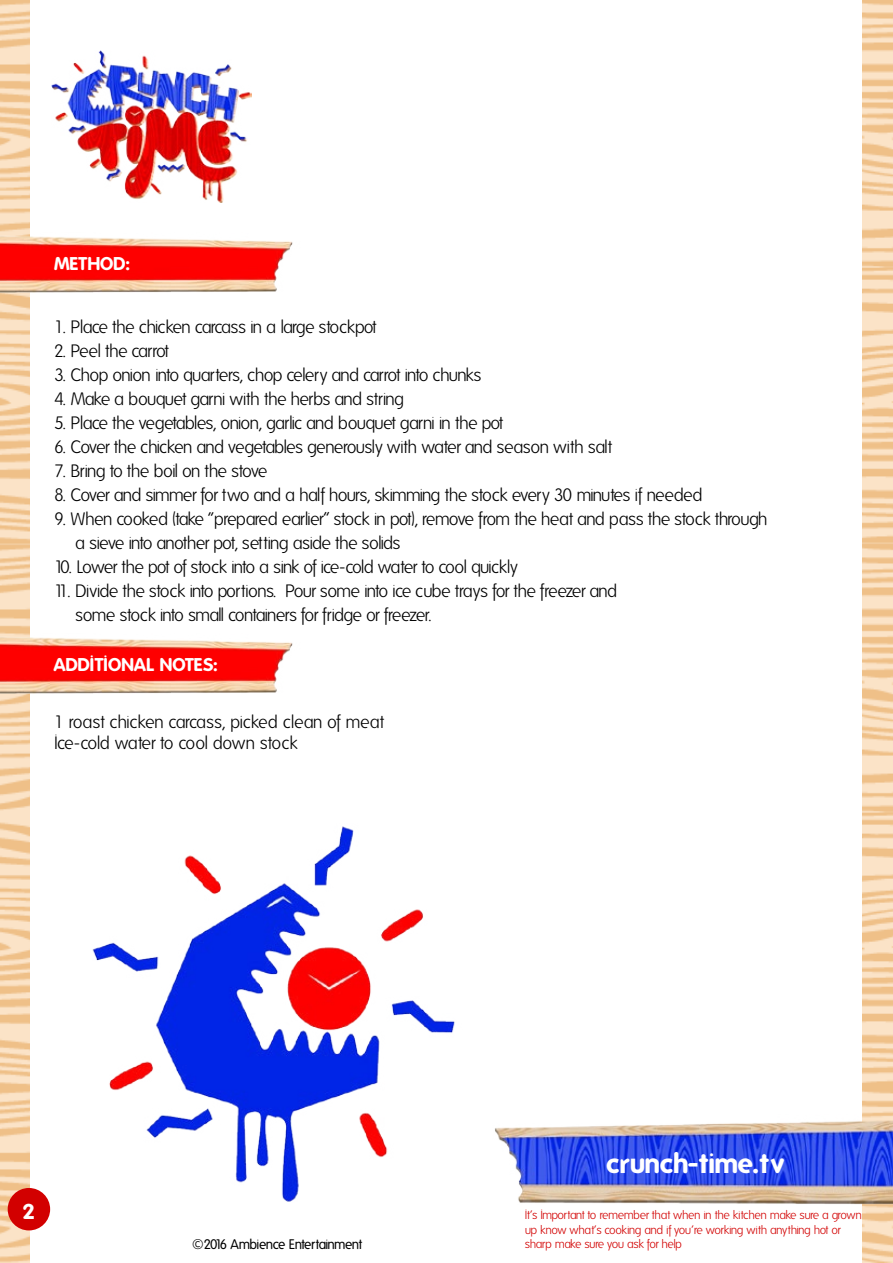
<style>
.page{position:relative;width:893px;height:1263px;background:#fff}
.page>*{position:absolute;margin:0;border:0;box-sizing:border-box;transform-origin:0 0}
.t1{font:700 27px "Folks";color:#fff}
.t2{font:700 21px "Folks";color:#fff}
.t3{font:300 18px/24px "Folks";letter-spacing:-.055em;color:#000}
.t4{font:300 18px "Folks";letter-spacing:-.03em;color:#000}
.t5{font:300 18px "Folks";letter-spacing:-.035em;color:#000}
.t6{font:700 18px "Folks";color:#fff}
.t7{font:13.5px "Folks";letter-spacing:-.045em;color:#000}
.t8{font:300 12px/14.4px "Folks";letter-spacing:-.045em;color:#d20000}
</style>
<div class="page">
<img style="left:0;top:1px;width:29px;height:1262px">
<img style="left:52px;top:51px;width:199px;height:152px">
<div style="left:8px;top:1188px;width:42px;height:42px;background:#d20000;border-radius:50%"></div>
<img style="left:495px;top:1115px;width:398px;height:89px">
<img style="left:0;top:232px;width:293px;height:60px">
<img style="left:92px;top:826px;width:363px;height:376px">
<img style="left:0;top:633px;width:293px;height:60px">
<p class="t6" style="left:54px;top:253px;width:77px">METHOD:</p>
<p class="t3" style="left:54px;top:315px;width:324px">1. Place the chicken carcass in a large stockpot</p>
<p class="t3" style="left:54px;top:339px;width:117px">2. Peel the carrot</p>
<p class="t3" style="left:54px;top:363px;width:429px">3. Chop onion into quarters, chop celery and carrot into chunks</p>
<p class="t3" style="left:54px;top:387px;width:352px">4. Make a bouquet garni with the herbs and string</p>
<p class="t3" style="left:54px;top:411px;width:451px">5. Place the vegetables, onion, garlic and bouquet garni in the pot</p>
<p class="t3" style="left:54px;top:435px;width:560px">6. Cover the chicken and vegetables generously with water and season with salt</p>
<p class="t3" style="left:54px;top:459px;width:215px">7. Bring to the boil on the stove</p>
<p class="t3" style="left:54px;top:483px;width:650px">8. Cover and simmer for two and a half hours, skimming the stock every 30 minutes if needed</p>
<p class="t3" style="left:75px;top:507px;width:694px;text-indent:-21px">9. When cooked (take “prepared earlier” stock in pot), remove from the heat and pass the stock through a sieve into another pot, setting aside the solids</p>
<p class="t3" style="left:54px;top:555px;width:466px">10. Lower the pot of stock into a sink of ice-cold water to cool quickly</p>
<p class="t3" style="left:75px;top:579px;width:544px;text-indent:-21px">11. Divide the stock into portions. Pour some into ice cube trays for the freezer and some stock into small containers for fridge or freezer.</p>
<p class="t6" style="left:54px;top:654px;width:165px">ADDITIONAL NOTES:</p>
<p class="t4" style="left:54px;top:712px;width:332px">1 roast chicken carcass, picked clean of meat</p>
<p class="t5" style="left:54px;top:734px;width:245px">Ice-cold water to cool down stock</p>
<p class="t2" style="left:23px;top:1199px;width:14px">2</p>
<h1 class="t1" style="left:607px;top:1147px;width:179px">crunch-time.tv</h1>
<p class="t8" style="left:525px;top:1208px;width:339px">It’s Important to remember that when in the kitchen make sure a grown up know what’s cooking and if you’re working with anything hot or</p>
<p class="t7" style="left:192px;top:1237px;width:171px">©2016 Ambience Entertainment</p>
<p class="t8" style="left:525px;top:1237px;width:159px">sharp make sure you ask for help</p>
</div>
